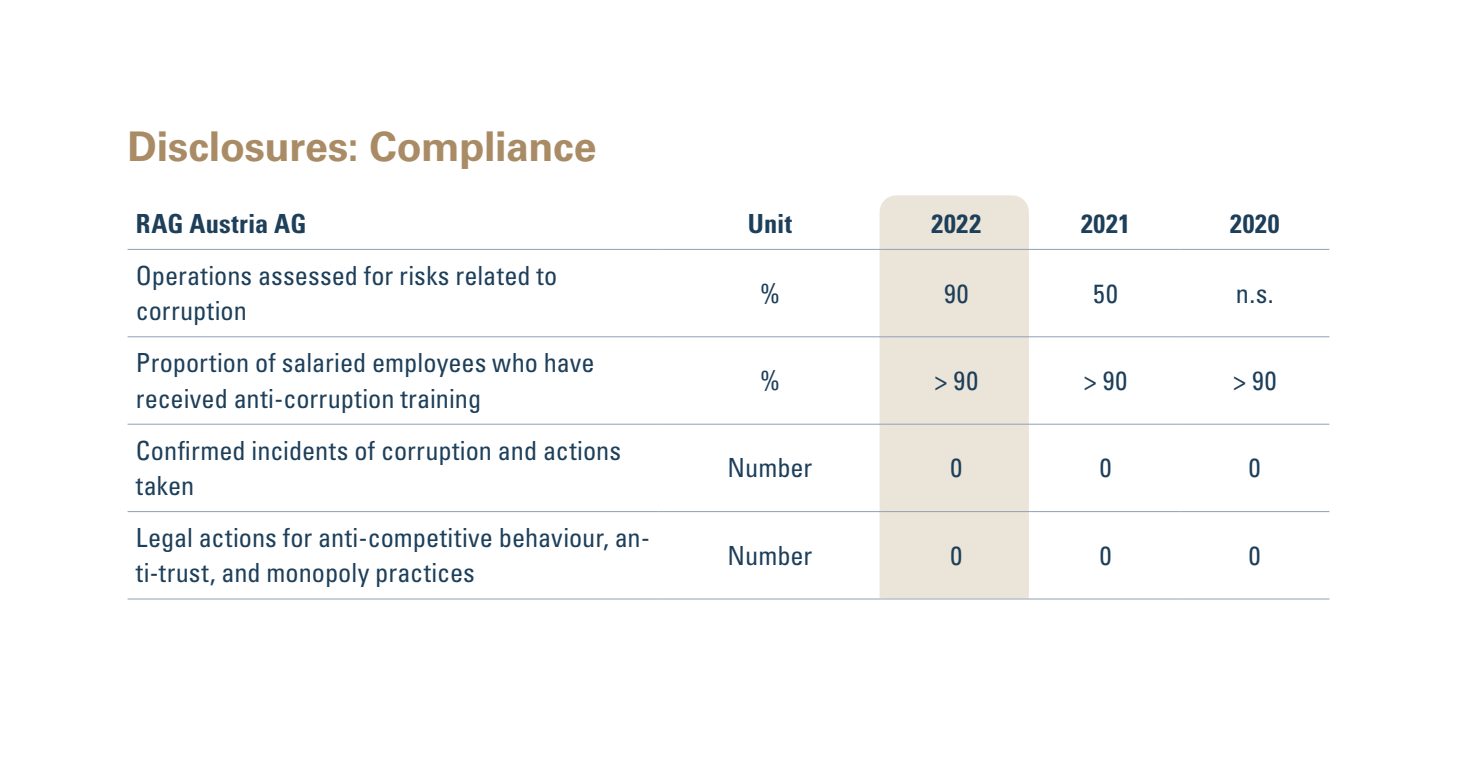
<style>
.page{position:relative;width:1467px;height:766px;background:#fff}
.page>*{position:absolute;margin:0;border:0;box-sizing:border-box;transform-origin:0 0}
.Head_2_Fliesstext{font:700 40.95px "Univers LT Std";letter-spacing:-.005em;color:#a98c65}
.Tabelle_Ziele{font:condensed 26.32px/35.1px "Univers LT Std";color:#1d3f5a}
.Tabelle_Ziele-2{font:700 condensed 26.32px "Univers LT Std";letter-spacing:.02em;color:#1d3f5a}
</style>
<div class="page">
<div style="left:880px;top:195px;width:149px;height:403px;background:#ebe4d8"></div>
<hr style="left:128px;top:249px;width:530px;height:1px;background:#94a1b9">
<hr style="left:658px;top:249px;width:224px;height:1px;background:#94a1b9">
<hr style="left:882px;top:249px;width:149px;height:1px;background:#94a1b9">
<hr style="left:1031px;top:249px;width:149px;height:1px;background:#94a1b9">
<hr style="left:1180px;top:249px;width:149px;height:1px;background:#94a1b9">
<hr style="left:128px;top:336px;width:530px;height:1px;background:#94a1b9">
<hr style="left:658px;top:336px;width:224px;height:1px;background:#94a1b9">
<hr style="left:882px;top:336px;width:149px;height:1px;background:#94a1b9">
<hr style="left:1031px;top:336px;width:149px;height:1px;background:#94a1b9">
<hr style="left:1180px;top:336px;width:149px;height:1px;background:#94a1b9">
<hr style="left:128px;top:423px;width:530px;height:1px;background:#94a1b9">
<hr style="left:658px;top:423px;width:224px;height:1px;background:#94a1b9">
<hr style="left:882px;top:423px;width:149px;height:1px;background:#94a1b9">
<hr style="left:1031px;top:423px;width:149px;height:1px;background:#94a1b9">
<hr style="left:1180px;top:423px;width:149px;height:1px;background:#94a1b9">
<hr style="left:128px;top:511px;width:530px;height:1px;background:#94a1b9">
<hr style="left:658px;top:511px;width:224px;height:1px;background:#94a1b9">
<hr style="left:882px;top:511px;width:149px;height:1px;background:#94a1b9">
<hr style="left:1031px;top:511px;width:149px;height:1px;background:#94a1b9">
<hr style="left:1180px;top:511px;width:149px;height:1px;background:#94a1b9">
<hr style="left:128px;top:598px;width:530px;height:1px;background:#94a1b9">
<hr style="left:658px;top:598px;width:224px;height:1px;background:#94a1b9">
<hr style="left:882px;top:598px;width:149px;height:1px;background:#94a1b9">
<hr style="left:1031px;top:598px;width:149px;height:1px;background:#94a1b9">
<hr style="left:1180px;top:598px;width:149px;height:1px;background:#94a1b9">
<p class="Head_2_Fliesstext" style="left:128px;top:122px;width:471px">Disclosures: Compliance</p>
<p class="Tabelle_Ziele-2" style="left:136px;top:207px;width:172px">RAG Austria AG</p>
<p class="Tabelle_Ziele-2" style="left:748px;top:207px;width:46px">Unit</p>
<p class="Tabelle_Ziele-2" style="left:931px;top:207px;width:51px">2022</p>
<p class="Tabelle_Ziele-2" style="left:1081px;top:207px;width:51px">2021</p>
<p class="Tabelle_Ziele-2" style="left:1230px;top:207px;width:51px">2020</p>
<p class="Tabelle_Ziele" style="left:136px;top:258px;width:423px">Operations assessed for risks related to corruption</p>
<p class="Tabelle_Ziele" style="left:760px;top:275px;width:22px">%</p>
<p class="Tabelle_Ziele" style="left:944px;top:275px;width:26px">90</p>
<p class="Tabelle_Ziele" style="left:1093px;top:275px;width:26px">50</p>
<p class="Tabelle_Ziele" style="left:1236px;top:275px;width:39px">n.s.</p>
<p class="Tabelle_Ziele" style="left:136px;top:345px;width:460px">Proportion of salaried employees who have received anti-corruption training</p>
<p class="Tabelle_Ziele" style="left:136px;top:432px;width:487px">Confirmed incidents of corruption and actions taken</p>
<p class="Tabelle_Ziele" style="left:136px;top:520px;width:516px">Legal actions for anti-competitive behaviour, an&shy;ti-trust, and monopoly practices</p>
<p class="Tabelle_Ziele" style="left:760px;top:362px;width:22px">%</p>
<p class="Tabelle_Ziele" style="left:935px;top:362px;width:45px">&gt; 90</p>
<p class="Tabelle_Ziele" style="left:1084px;top:362px;width:45px">&gt; 90</p>
<p class="Tabelle_Ziele" style="left:1233px;top:362px;width:45px">&gt; 90</p>
<p class="Tabelle_Ziele" style="left:728px;top:450px;width:86px">Number</p>
<p class="Tabelle_Ziele" style="left:950px;top:450px;width:13px">0</p>
<p class="Tabelle_Ziele" style="left:1100px;top:450px;width:13px">0</p>
<p class="Tabelle_Ziele" style="left:1249px;top:450px;width:13px">0</p>
<p class="Tabelle_Ziele" style="left:728px;top:537px;width:86px">Number</p>
<p class="Tabelle_Ziele" style="left:950px;top:537px;width:13px">0</p>
<p class="Tabelle_Ziele" style="left:1100px;top:537px;width:13px">0</p>
<p class="Tabelle_Ziele" style="left:1249px;top:537px;width:13px">0</p>
</div>
